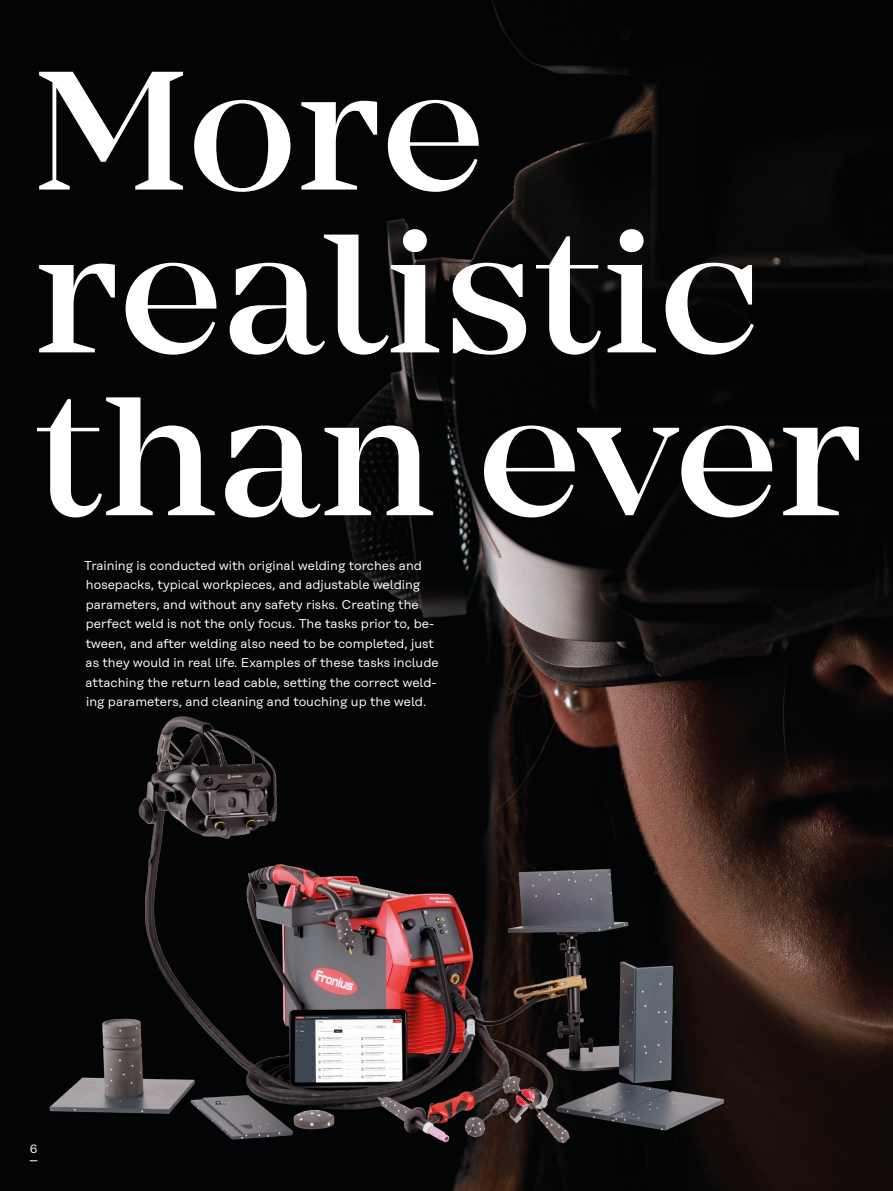
<style>
.page{position:relative;width:893px;height:1191px;background:#fff}
.page>*{position:absolute;margin:0;border:0;box-sizing:border-box;transform-origin:0 0}
.t1{font:500 175.8px/162.8px "Mirador";color:#fff}
.t2{font:12.75px/19.5px "Rational Text";color:#fff}
.t3{font:12px "Rational Text";color:#fff}
</style>
<div class="page">
<img style="left:0;top:0;width:893px;height:1191px">
<img style="left:36px;top:693px;width:702px;height:468px">
<h1 class="t1" style="left:34px;top:51px;width:831px">More realistic than ever</h1>
<p class="t2" style="left:84px;top:555px;width:356px">Training is conducted with original welding torches and hosepacks, typical workpieces, and adjustable welding parameters, and without any safety risks. Creating the perfect weld is not the only focus. The tasks prior to, be&shy;tween, and after welding also need to be completed, just as they would in real life. Examples of these tasks include attaching the return lead cable, setting the correct weld&shy;ing parameters, and cleaning and touching up the weld.</p>
<p class="t3" style="left:30px;top:1142px;width:9px">6</p>
</div>
